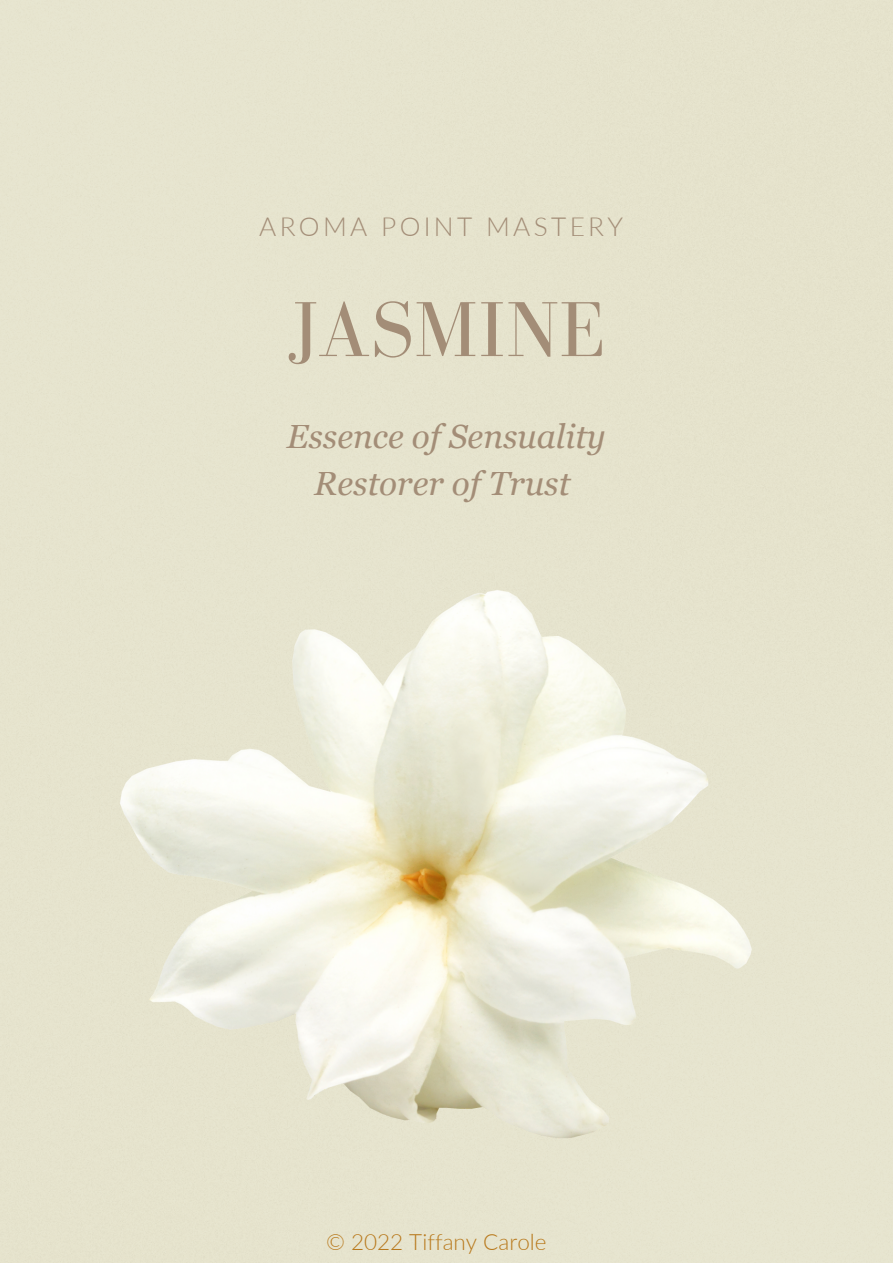
<style>
.page{position:relative;width:893px;height:1264px;background:#fff}
.page>*{position:absolute;margin:0;border:0;box-sizing:border-box;transform-origin:0 0}
.t1{font:80.1px "Bodoni FLF";color:#a38d77}
.t2{font:italic 33.45px/46px "Georgia";color:#a38d77;text-align:center}
.t3{font:300 26.25px "Lato";letter-spacing:.125em;color:#a38d77}
.t4{font:300 22.5px "Lato";color:#b97a1e}
</style>
<div class="page">
<img style="left:89px;top:554px;width:682px;height:619px">
<p class="t3" style="left:259px;top:210px;width:365px">AROMA POINT MASTERY</p>
<h1 class="t1" style="left:288px;top:286px;width:319px">JASMINE</h1>
<p class="t2" style="left:287px;top:414px;width:320px">Essence of Sensuality<br>Restorer of Trust</p>
<p class="t4" style="left:326px;top:1227px;width:222px">© 2022 Tiffany Carole</p>
</div>
